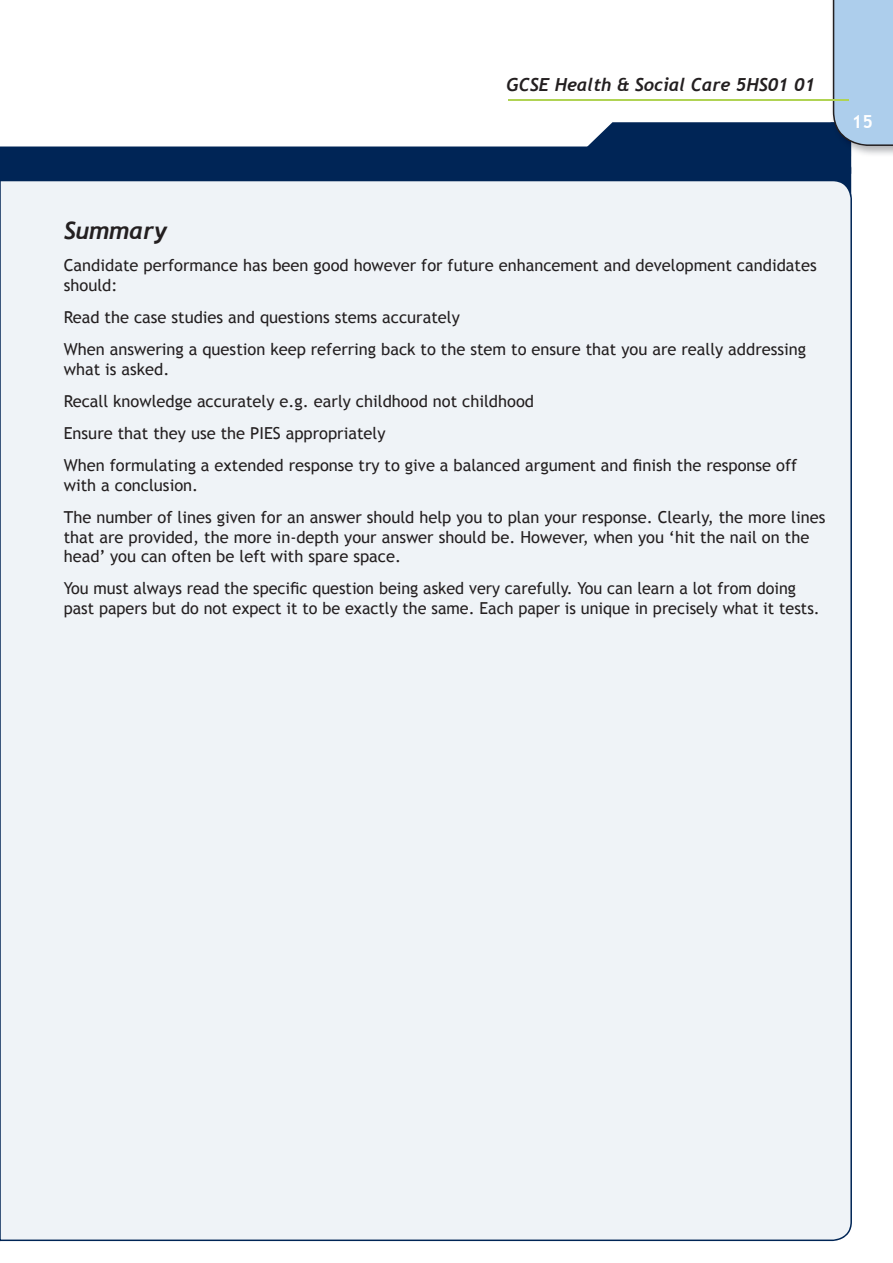
<style>
.page{position:relative;width:893px;height:1263px;background:#fff}
.page>*{position:absolute;margin:0;border:0;box-sizing:border-box;transform-origin:0 0}
.t1{font:italic 700 24px "Trebuchet";color:#231f20}
.t2{font:italic 700 18px "Trebuchet";color:#231f20}
.t3{font:700 18px "Trebuchet MS";color:#fff}
.t4{font:16.5px/32.2px "Trebuchet MS";color:#231f20}
</style>
<div class="page">
<div style="left:0;top:146px;width:851px;height:34px;background:#002556"></div>
<div style="left:0;top:180px;width:852px;height:1061px;background:#eff3f7"></div>
<svg style="left:559px;top:0;width:334px;height:174px"></svg>
<hr style="left:508px;top:99px;width:340px;height:2px;background:#b0d354">
<p class="t2" style="left:506px;top:74px;width:310px">GCSE Health &amp; Social Care 5HS01 01</p>
<p class="t3" style="left:852px;top:110px;width:23px">15</p>
<h1 class="t1" style="left:64px;top:216px;width:105px">Summary</h1>
<p class="t4" style="left:64px;top:256px;width:754px;line-height:19.5px">Candidate performance has been good however for future enhancement and development candidates should:</p>
<p class="t4" style="left:64px;top:301px;width:744px">Read the case studies and questions stems accurately<br>When answering a question keep referring back to the stem to ensure that you are really addressing</p>
<p class="t4" style="left:64px;top:353px;width:735px">what is asked.<br>Recall knowledge accurately e.g. early childhood not childhood<br>Ensure that they use the PIES appropriately<br>When formulating a extended response try to give a balanced argument and finish the response off</p>
<p class="t4" style="left:64px;top:469px;width:763px">with a conclusion.<br>The number of lines given for an answer should help you to plan your response. Clearly, the more lines</p>
<p class="t4" style="left:64px;top:527px;width:747px;line-height:19.5px">that are provided, the more in-depth your answer should be. However, when you ‘hit the nail on the head’ you can often be left with spare space.</p>
<p class="t4" style="left:64px;top:579px;width:757px;line-height:19.5px">You must always read the specific question being asked very carefully. You can learn a lot from doing past papers but do not expect it to be exactly the same. Each paper is unique in precisely what it tests.</p>
</div>
